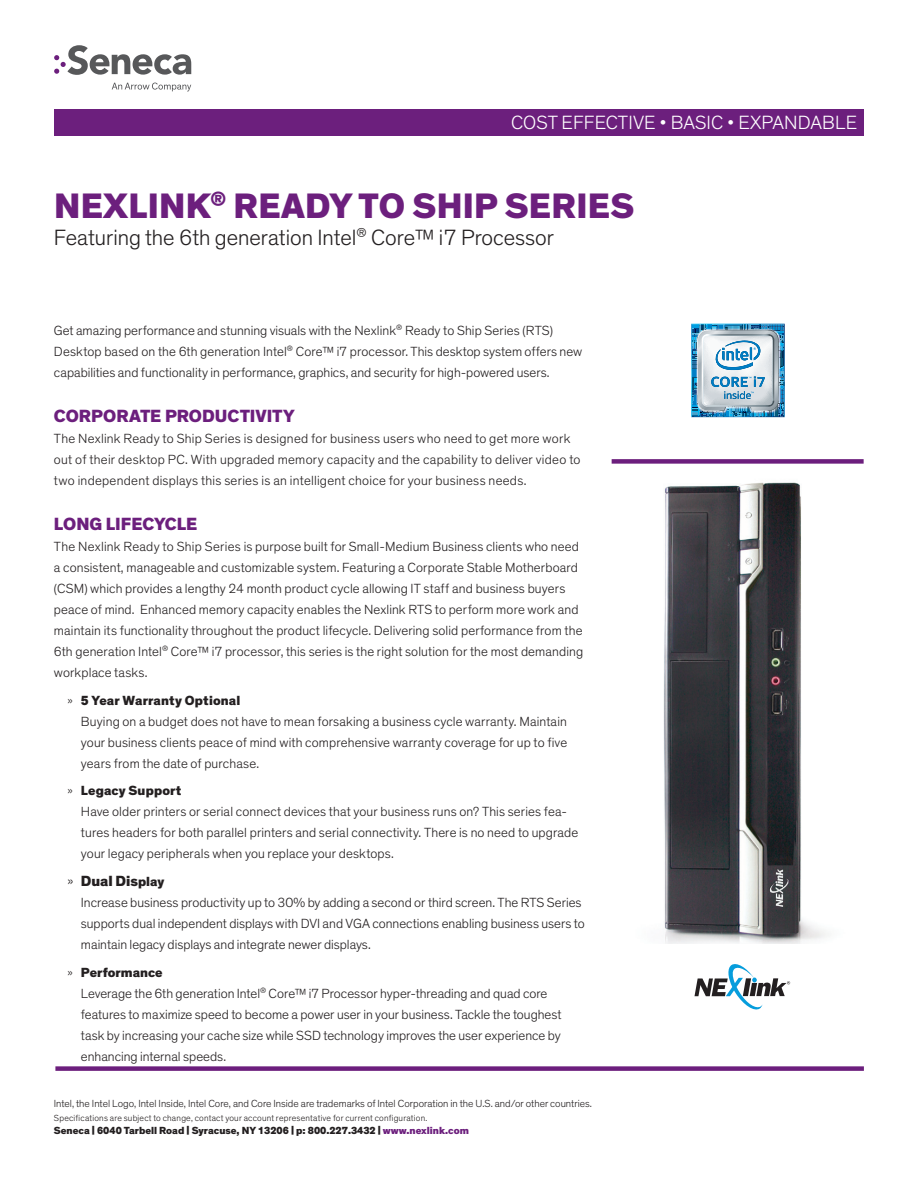
<style>
.page{position:relative;width:918px;height:1188px;background:#fff}
.page>*{position:absolute;margin:0;border:0;box-sizing:border-box;transform-origin:0 0}
.t1{font:800 36px "Theinhardt";letter-spacing:.01em;color:#6c1f7d}
.t2{font:300 22.5px "Theinhardt";color:#231f20}
.t3{font:300 19.5px "Theinhardt";letter-spacing:.01em;color:#fff}
.t4{font:800 18px "Theinhardt";letter-spacing:.025em;color:#6c1f7d}
.t5{font:800 18px "Theinhardt";color:#6c1f7d}
.t6{font:800 15px "Theinhardt";color:#231f20}
.t7{font:300 13.5px/21px "Theinhardt";letter-spacing:.01em;color:#231f20}
.t8{font:300 10.5px "Theinhardt";color:#231f20}
.t9{font:800 10.5px "Theinhardt";color:#231f20}
.t10{font:300 9px "Theinhardt";letter-spacing:.025em;color:#231f20}
.s1{font-weight:800}
.s2{font-weight:300}
.s3{font-size:13.5px}
.s4{color:#6c1f7d}
</style>
<div class="page">
<img style="left:663px;top:482px;width:163px;height:462px">
<img style="left:691px;top:324px;width:94px;height:93px">
<div style="left:54px;top:109px;width:810px;height:27px;background:#6c1f7d"></div>
<div style="left:612px;top:459px;width:252px;height:5px;background:#6c1f7d"></div>
<div style="left:55px;top:1066px;width:809px;height:5px;background:#6c1f7d"></div>
<svg style="left:54px;top:45px;width:137px;height:30px"></svg>
<svg style="left:112px;top:83px;width:79px;height:8px"></svg>
<svg style="left:695px;top:964px;width:95px;height:46px"></svg>
<h3 class="t3" style="left:511px;top:111px;width:348px">COST EFFECTIVE • BASIC • EXPANDABLE</h3>
<h1 class="t1" style="left:54px;top:183px;width:576px">Nexlink<sup>®</sup> Ready to Ship Series</h1>
<h2 class="t2" style="left:54px;top:224px;width:502px">Featuring the 6th generation Intel<sup>®</sup> Core™ i7 Processor</h2>
<p class="t7" style="left:54px;top:320px;width:530px">Get amazing performance and stunning visuals with the Nexlink<sup>®</sup> Ready to Ship Series (RTS)<br>Desktop based on the 6th generation Intel<sup>®</sup> Core™ i7 processor. This desktop system offers new capabilities and functionality in performance, graphics, and security for high-powered users.</p>
<h3 class="t4" style="left:54px;top:404px;width:231px">Corporate Productivity</h3>
<p class="t7" style="left:54px;top:428px;width:528px">The Nexlink Ready to Ship Series is designed for business users who need to get more work out of their desktop PC. With upgraded memory capacity and the capability to deliver video to two independent displays this series is an intelligent choice for your business needs.</p>
<h3 class="t5" style="left:54px;top:512px;width:101px">Long Lifecycl</h3>
<h3 class="t5" style="left:186px;top:512px;width:13px">e</h3>
<p class="t7" style="left:54px;top:536px;width:531px">The Nexlink Ready to Ship Series is purpose built for Small-Medium Business clients who need a consistent, manageable and customizable system. Featuring a Corporate Stable Motherboard (CSM) which provides a lengthy 24 month product cycle allowing IT staff and business buyers peace of mind. Enhanced memory capacity enables the Nexlink RTS to perform more work and maintain its functionality throughout the product lifecycle. Delivering solid performance from the 6th generation Intel<sup>®</sup> Core™ i7 processor, this series is the right solution for the most demanding workplace tasks.</p>
<p class="t7" style="left:81px;top:690px;width:488px;text-indent:-13px">» <span class="s1">5 Year Warranty Optional<br></span>Buying on a budget does not have to mean forsaking a business cycle warranty. Maintain your business clients peace of mind with comprehensive warranty coverage for up to five years from the date of purchase.</p>
<p class="t7" style="left:81px;top:780px;width:499px;text-indent:-13px">» <span class="s1">Legacy Support<br></span>Have older printers or serial connect devices that your business runs on? This series fea&shy;tures headers for both parallel printers and serial connectivity. There is no need to upgrade your legacy peripherals when you replace your desktops.</p>
<p class="t6" style="left:67px;top:872px;width:98px"><span class="s2">»</span> Dual Dis<span class="s3">play</span></p>
<p class="t7" style="left:81px;top:892px;width:505px">Increase business productivity up to 30% by adding a second or third screen. The RTS Series supports dual independent displays with DVI and VGA connections enabling business users to maintain legacy displays and integrate newer displays.</p>
<p class="t7" style="left:81px;top:962px;width:482px;text-indent:-13px">» <span class="s1">Performance<br></span>Leverage the 6th generation Intel<sup>®</sup> Core™ i7 Processor hyper-threading and quad core features to maximize speed to become a power user in your business. Tackle the toughest task by increasing your cache size while SSD technology improves the user experience by enhancing internal speeds.</p>
<p class="t8" style="left:54px;top:1098px;width:539px">Intel, the Intel Logo, Intel Inside, Intel Core, and Core Inside are trademarks of Intel Corporation in the U.S. and/or other countries.</p>
<p class="t10" style="left:54px;top:1113px;width:375px">Specifications are subject to change, contact your account representative for current configuration.</p>
<p class="t9" style="left:54px;top:1124px;width:417px">Seneca | 6040 Tarbell Road | Syracuse, NY 13206 | p: 800.227.3432 | <span class="s4">www.nexlink.com</span></p>
</div>
